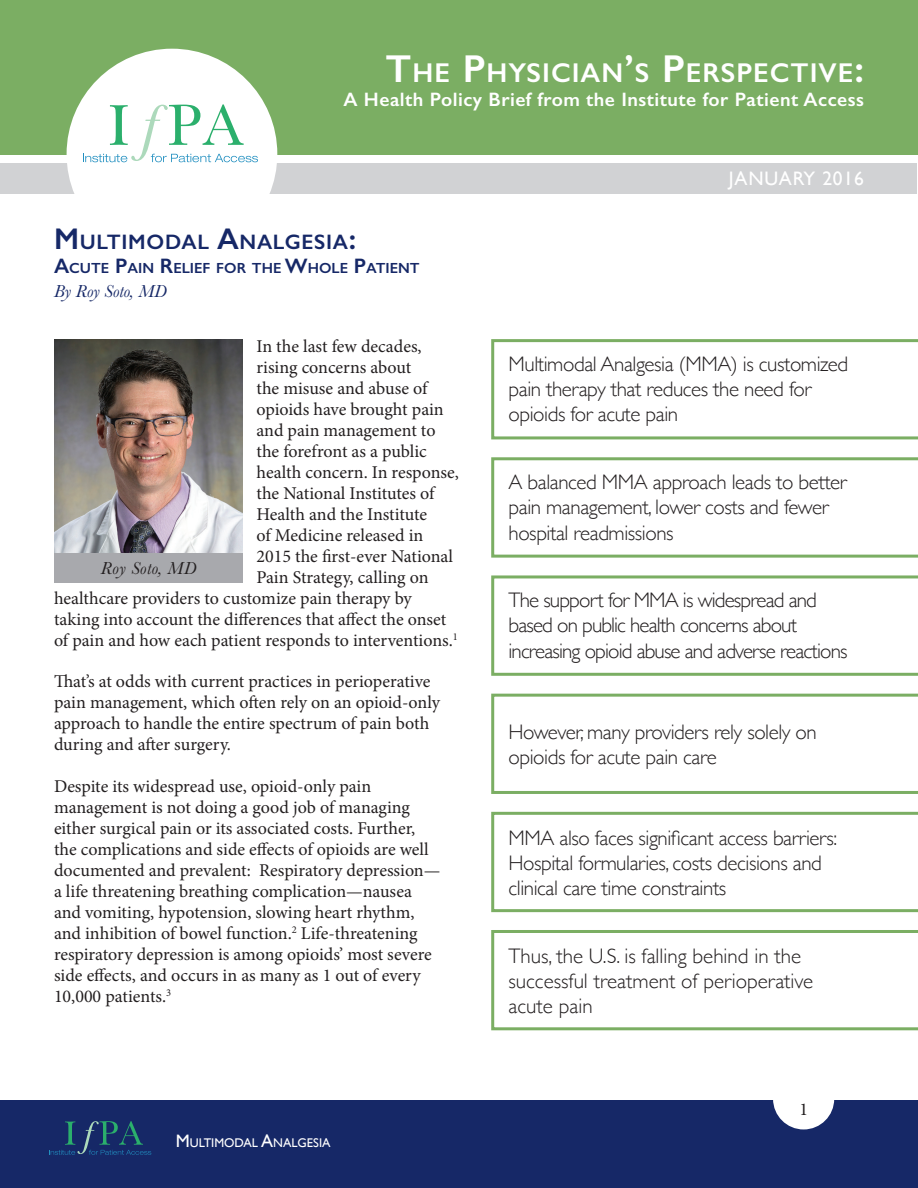
<style>
.page{position:relative;width:918px;height:1188px;background:#fff}
.page>*{position:absolute;margin:0;border:0;box-sizing:border-box;transform-origin:0 0}
.t1{font:600 27.3px "Gill Sans";letter-spacing:.035em;color:#fff}
.t2{font:300 21px/25.2px "Gill Sans";letter-spacing:-.02em;color:#231f20}
.t3{font:300 21px/25.2px "Gill Sans";letter-spacing:-.04em;color:#231f20}
.t4{font:300 21px/25.2px "Gill Sans";color:#231f20}
.t5{font:600 21px "Gill Sans";letter-spacing:.035em;color:#162867}
.t6{font:600 19.5px "Gill Sans";letter-spacing:.025em;color:#fff}
.t7{font:19.5px "Gill Sans";letter-spacing:.045em;color:#fff}
.t8{font:18px/21px "Minion Pro";letter-spacing:-.005em;color:#231f20}
.t9{font:italic 18px "Baskerville";color:#162867}
.t10{font:italic 18px "Baskerville";letter-spacing:.025em;color:#231f20}
.t11{font:600 14.7px "Gill Sans";color:#162867}
.t12{font:12.6px "Gill Sans";color:#fff}
.s1{font-size:39px}
.s2{font-size:30px}
.s3{font-size:21px}
.s4{font-size:18px}
</style>
<div class="page">
<div style="left:0;top:1100px;width:918px;height:88px;background:#162867"></div>
<div style="left:773px;top:1068px;width:61px;height:61px;background:#fff;border-radius:50%"></div>
<div style="left:1px;top:163px;width:916px;height:31px;background:#d1d2d4"></div>
<div style="left:0;top:0;width:918px;height:154px;background:#7bae63"></div>
<div style="left:67px;top:49px;width:210px;height:210px;background:#fff;border-radius:50%"></div>
<svg style="left:83px;top:104px;width:175px;height:58px"></svg>
<svg style="left:49px;top:1121px;width:102px;height:34px"></svg>
<svg style="left:491px;top:339px;width:427px;height:100px"></svg>
<svg style="left:491px;top:457px;width:427px;height:101px"></svg>
<svg style="left:491px;top:575px;width:427px;height:101px"></svg>
<svg style="left:491px;top:694px;width:427px;height:100px"></svg>
<svg style="left:491px;top:812px;width:427px;height:100px"></svg>
<svg style="left:491px;top:930px;width:427px;height:100px"></svg>
<img style="left:54px;top:339px;width:189px;height:214px">
<div style="left:54px;top:553px;width:189px;height:29px;background:#a8a9ad"></div>
<p class="t1" style="left:386px;top:57px;width:480px"><span class="s1">T</span>HE <span class="s1">P</span>HYSICIAN<span class="s1">’</span>S <span class="s1">P</span>ERSPECTIVE<span class="s1">:</span></p>
<p class="t6" style="left:343px;top:87px;width:522px">A Health Policy Brief from the Institute for Patient Access</p>
<p class="t5" style="left:54px;top:229px;width:304px"><span class="s2">M</span>ULTIMODAL <span class="s2">A</span>NALGESIA<span class="s2">:</span></p>
<p class="t11" style="left:54px;top:259px;width:366px"><span class="s3">A</span>CUTE <span class="s3">P</span>AIN <span class="s3">R</span>ELIEF FOR THE <span class="s3">W</span>HOLE <span class="s3">P</span>ATIENT</p>
<p class="t9" style="left:54px;top:279px;width:114px">By Roy Soto, MD</p>
<p class="t8" style="left:256px;top:336px;width:167px">In the last few decades,</p>
<p class="t8" style="left:256px;top:357px;width:156px">rising concerns about</p>
<p class="t8" style="left:256px;top:378px;width:172px">the misuse and abuse of</p>
<p class="t8" style="left:256px;top:399px;width:189px">opioids have brought pain</p>
<p class="t8" style="left:256px;top:420px;width:181px">and pain management to</p>
<p class="t8" style="left:256px;top:441px;width:172px">the forefront as a public</p>
<p class="t8" style="left:256px;top:462px;width:204px">health concern. In response,</p>
<p class="t8" style="left:256px;top:483px;width:180px">the National Institutes of</p>
<p class="t8" style="left:256px;top:504px;width:172px">Health and the Institute</p>
<p class="t8" style="left:256px;top:525px;width:168px">of Medicine released in</p>
<p class="t8" style="left:256px;top:546px;width:198px">2015 the first-ever National</p>
<p class="t8" style="left:256px;top:567px;width:174px">Pain Strategy, calling on</p>
<p class="t8" style="left:54px;top:588px;width:359px">healthcare providers to customize pain therapy by</p>
<p class="t8" style="left:54px;top:609px;width:394px">taking into account the differences that affect the onset</p>
<p class="t8" style="left:54px;top:630px;width:405px">of pain and how each patient responds to interventions.<sup>1</sup></p>
<p class="t8" style="left:54px;top:671px;width:388px">That’s at odds with current practices in perioperative pain management, which often rely on an opioid-only approach to handle the entire spectrum of pain both during and after surgery.</p>
<p class="t8" style="left:54px;top:776px;width:388px">Despite its widespread use, opioid-only pain management is not doing a good job of managing either surgical pain or its associated costs. Further, the complications and side effects of opioids are well documented and prevalent: Respiratory depression— a life threatening breathing complication—nausea and vomiting, hypotension, slowing heart rhythm, and inhibition of bowel function.<sup>2</sup> Life-threatening respiratory depression is among opioids’ most severe side effects, and occurs in as many as 1 out of every 10,000 patients.<sup>3</sup></p>
<p class="t10" style="left:101px;top:556px;width:97px">Roy Soto, MD</p>
<p class="t12" style="left:176px;top:1135px;width:156px"><span class="s4">M</span>ULTIMODAL <span class="s4">A</span>NALGESIA</p>
<p class="t7" style="left:729px;top:167px;width:22px">JANUA</p>
<p class="t7" style="left:793px;top:167px;width:73px">RY 2016</p>
<p class="t2" style="left:508px;top:350px;width:341px">Multimodal Analgesia (MMA) is customized pain therapy that reduces the need for opioids for acute pain</p>
<p class="t2" style="left:508px;top:469px;width:340px">A balanced MMA approach leads to better pain management, lower costs and fewer hospital readmissions</p>
<p class="t3" style="left:508px;top:587px;width:341px">The support for MMA is widespread and based on public health concerns about increasing opioid abuse and adverse reactions</p>
<p class="t2" style="left:508px;top:719px;width:310px">However, many providers rely solely on opioids for acute pain care</p>
<p class="t2" style="left:508px;top:824px;width:330px">MMA also faces significant access barriers:<br>Hospital formularies, costs decisions and clinical care time constraints</p>
<p class="t4" style="left:508px;top:942px;width:306px">Thus, the U.S. is falling behind in the successful treatment of perioperative acute pain</p>
<p class="t8" style="left:799px;top:1099px;width:10px">1</p>
</div>
